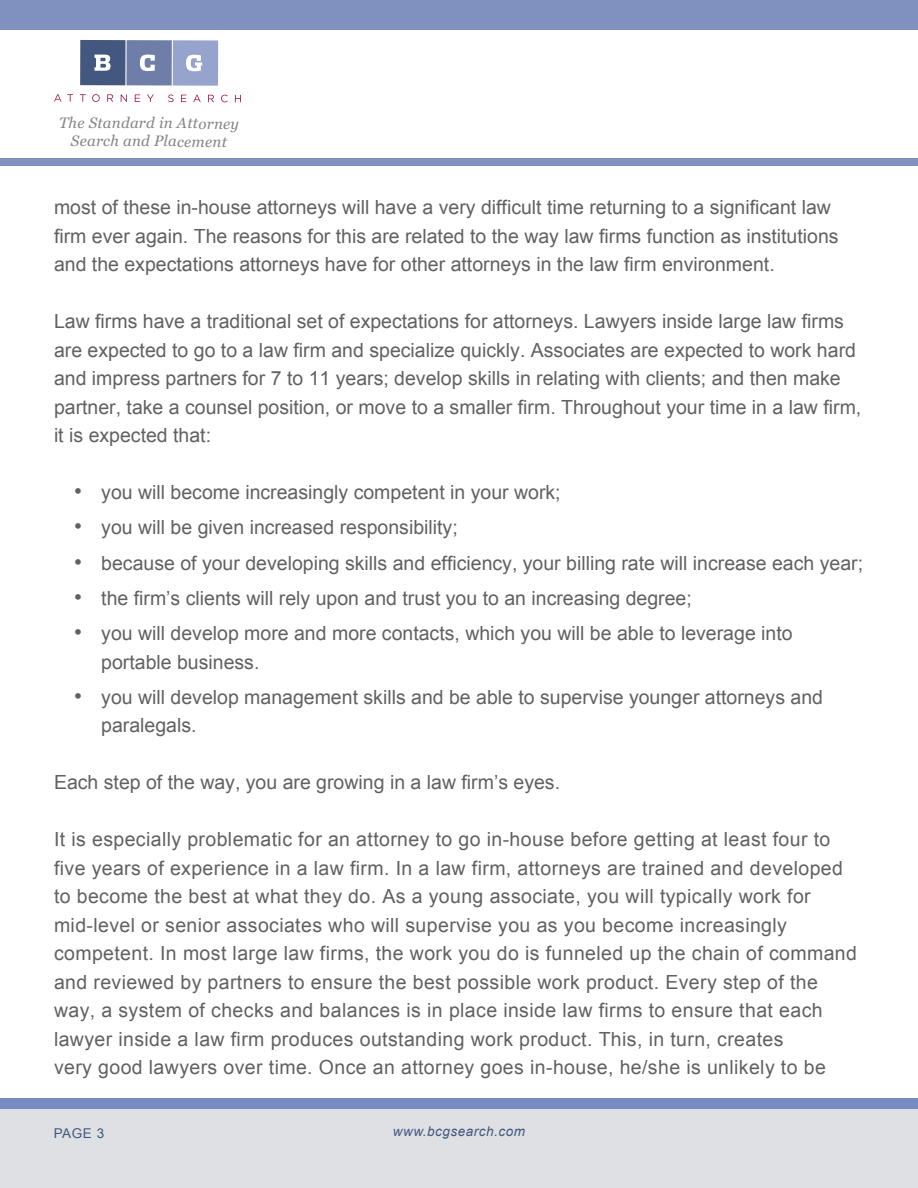
<style>
.page{position:relative;width:918px;height:1188px;background:#fff}
.page>*{position:absolute;margin:0;border:0;box-sizing:border-box;transform-origin:0 0}
.Body_Text{font:19.5px/28.5px "Arial";color:#616163}
.Body_Text-2{font:19.5px/28.5px "Arial";letter-spacing:.02em;color:#616163}
.t1{font:italic 15.15px/18.1px "Georgia";letter-spacing:.015em;color:#848587;text-align:center}
.t2{font:italic 13.5px "Arial";letter-spacing:.04em;color:#43577f}
.t3{font:13.5px "Arial";color:#43577f}
.s1{font-size:22.5px}
</style>
<div class="page">
<div style="left:0;top:158px;width:918px;height:7px;background:#8091bf"></div>
<div style="left:0;top:0;width:918px;height:30px;background:#8091bf"></div>
<div style="left:0;top:1109px;width:918px;height:79px;background:#dfe0e4"></div>
<div style="left:0;top:1098px;width:918px;height:11px;background:#778bc0"></div>
<svg style="left:168px;top:94px;width:73px;height:8px"></svg>
<svg style="left:54px;top:94px;width:100px;height:8px"></svg>
<div style="left:80px;top:40px;width:46px;height:45px;background:#43577f"></div>
<div style="left:126px;top:40px;width:46px;height:46px;background:#6f7ea8"></div>
<div style="left:173px;top:40px;width:45px;height:46px;background:#96a3cc"></div>
<svg style="left:95px;top:55px;width:16px;height:16px"></svg>
<svg style="left:140px;top:55px;width:15px;height:16px"></svg>
<svg style="left:186px;top:55px;width:16px;height:16px"></svg>
<p class="t1" style="left:59px;top:114px;width:182px">The Standard in Attorney<br>Search and Placement</p>
<p class="Body_Text" style="left:54px;top:193px;width:786px">most of these in-house attorneys will have a very difficult time returning to a significant law firm ever again. The reasons for this are related to the way law firms function as institutions and the expectations attorneys have for other attorneys in the law firm environment.</p>
<p class="Body_Text" style="left:54px;top:307px;width:809px">Law firms have a traditional set of expectations for attorneys. Lawyers inside large law firms are expected to go to a law firm and specialize quickly. Associates are expected to work hard and impress partners for 7 to 11 years; develop skills in relating with clients; and then make partner, take a counsel position, or move to a smaller firm. Throughout your time in a law firm, it is expected that:</p>
<p class="Body_Text" style="left:74px;top:478px;width:488px"><span class="s1">•</span> you will become increasingly competent in your work;</p>
<p class="Body_Text" style="left:74px;top:514px;width:385px"><span class="s1">•</span> you will be given increased responsibility;</p>
<p class="Body_Text" style="left:74px;top:549px;width:790px"><span class="s1">•</span> because of your developing skills and efficiency, your billing rate will increase each year;</p>
<p class="Body_Text" style="left:74px;top:584px;width:619px"><span class="s1">•</span> the firm’s clients will rely upon and trust you to an increasing degree;</p>
<p class="Body_Text" style="left:101px;top:619px;width:693px;text-indent:-27px"><span class="s1">•</span> you will develop more and more contacts, which you will be able to leverage into portable business.</p>
<p class="Body_Text" style="left:101px;top:683px;width:723px;text-indent:-27px"><span class="s1">•</span> you will develop management skills and be able to supervise younger attorneys and paralegals.</p>
<p class="Body_Text" style="left:54px;top:769px;width:508px">Each step of the way, you are growing in a law firm’s eyes.</p>
<p class="Body_Text-2" style="left:54px;top:826px;width:805px">It is especially problematic for an attorney to go in-house before getting at least four to five years of experience in a law firm. In a law firm, attorneys are trained and developed to become the best at what they do. As a young associate, you will typically work for mid-level or senior associates who will supervise you as you become increasingly competent. In most large law firms, the work you do is funneled up the chain of command and reviewed by partners to ensure the best possible work product. Every step of the way, a system of checks and balances is in place inside law firms to ensure that each lawyer inside a law firm produces outstanding work product. This, in turn, creates<br>very good lawyers over time. Once an attorney goes in-house, he/she is unlikely to be</p>
<p class="t3" style="left:54px;top:1124px;width:52px">PAGE 3</p>
<p class="t2" style="left:393px;top:1123px;width:134px">www.bcgsearch.com</p>
</div>
